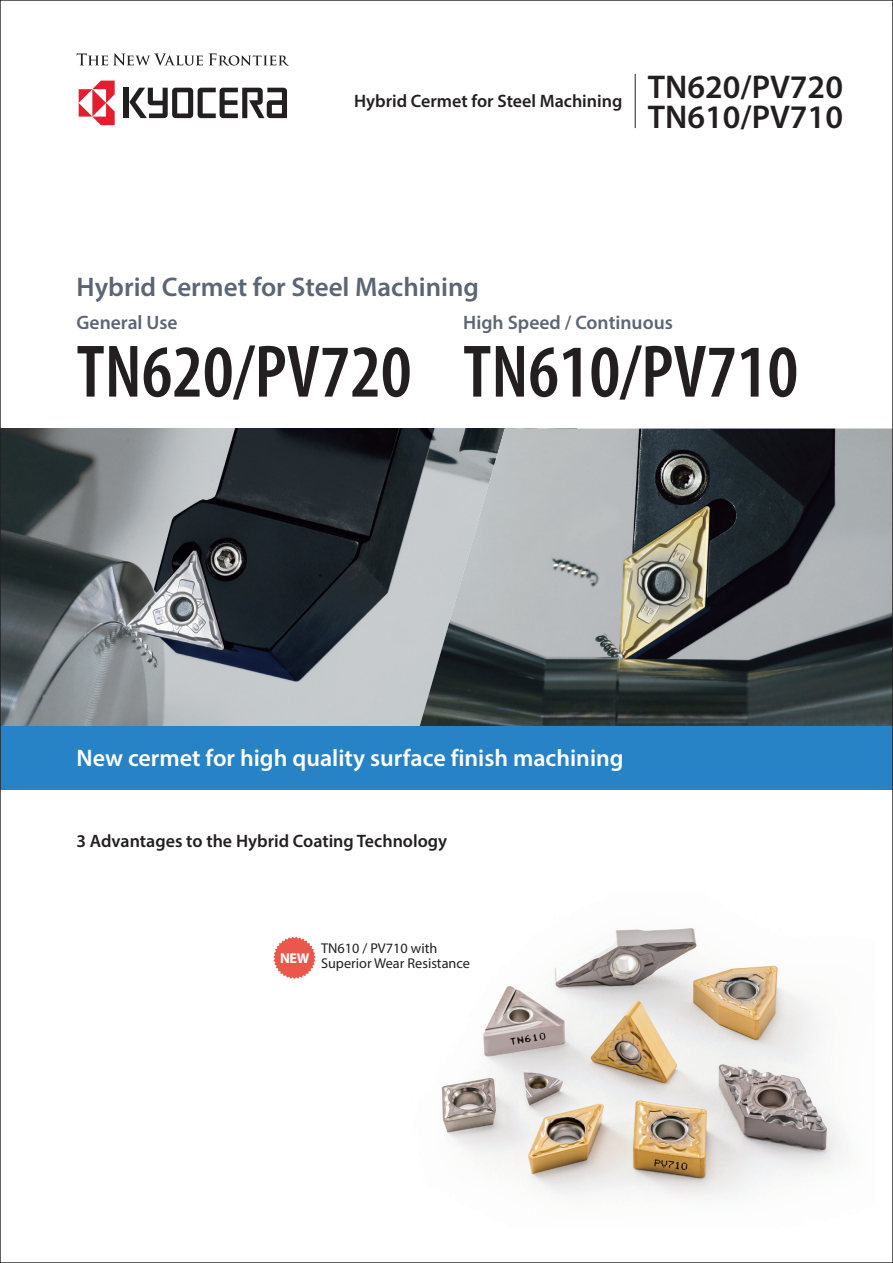
<style>
.page{position:relative;width:893px;height:1263px;background:#fff}
.page>*{position:absolute;margin:0;border:0;box-sizing:border-box;transform-origin:0 0}
.t1{font:600 condensed 75px "Myriad Pro";color:#231f20}
.t2{font:600 33px "Myriad Pro";color:#231f20}
.t3{font:600 27px "Myriad Pro";color:#5c6573}
.t4{font:600 24px "Myriad Pro";color:#fff}
.t5{font:600 19.5px "Myriad Pro";color:#5c6573}
.t6{font:600 18px "Myriad Pro";color:#231f20}
.t7{font:14.25px/15px "Myriad Pro";color:#231f20}
.t8{font:700 14.25px "Myriad Pro";color:#fff}
</style>
<div class="page">
<svg style="left:77px;top:53px;width:126px;height:13px"></svg>
<svg style="left:209px;top:53px;width:80px;height:13px"></svg>
<div style="left:124px;top:88px;width:5px;height:30px;background:#231f20"></div>
<svg style="left:129px;top:88px;width:158px;height:30px"></svg>
<svg style="left:79px;top:81px;width:36px;height:44px"></svg>
<img style="left:441px;top:928px;width:403px;height:269px">
<img style="left:2px;top:428px;width:418px;height:298px">
<img style="left:420px;top:428px;width:471px;height:298px">
<div style="left:0;top:726px;width:893px;height:63px;background:#2783c5"></div>
<svg style="left:273px;top:936px;width:43px;height:43px"></svg>
<hr style="left:635px;top:74px;width:1px;height:54px;background:#231f20">
<p class="t6" style="left:354px;top:90px;width:490px">Hybrid Cermet for Steel Machining <sup>TN620/PV720</sup></p>
<h2 class="t2" style="left:648px;top:96px;width:197px">TN610/PV710</h2>
<h3 class="t3" style="left:77px;top:269px;width:404px">Hybrid Cermet for Steel Machining</h3>
<p class="t5" style="left:77px;top:310px;width:103px">General Use</p>
<p class="t5" style="left:463px;top:310px;width:211px">High Speed / Continuous</p>
<h1 class="t1" style="left:77px;top:331px;width:723px">TN620/PV720 TN610/PV710</h1>
<h3 class="t4" style="left:77px;top:742px;width:549px">New cermet for high quality surface finish machining</h3>
<p class="t6" style="left:77px;top:829px;width:372px">3 Advantages to the Hybrid Coating Technology</p>
<p class="t8" style="left:280px;top:950px;width:31px">NEW</p>
<p class="t7" style="left:321px;top:940px;width:150px">TN610 / PV710 with<br>Superior Wear Resistance</p>
</div>
